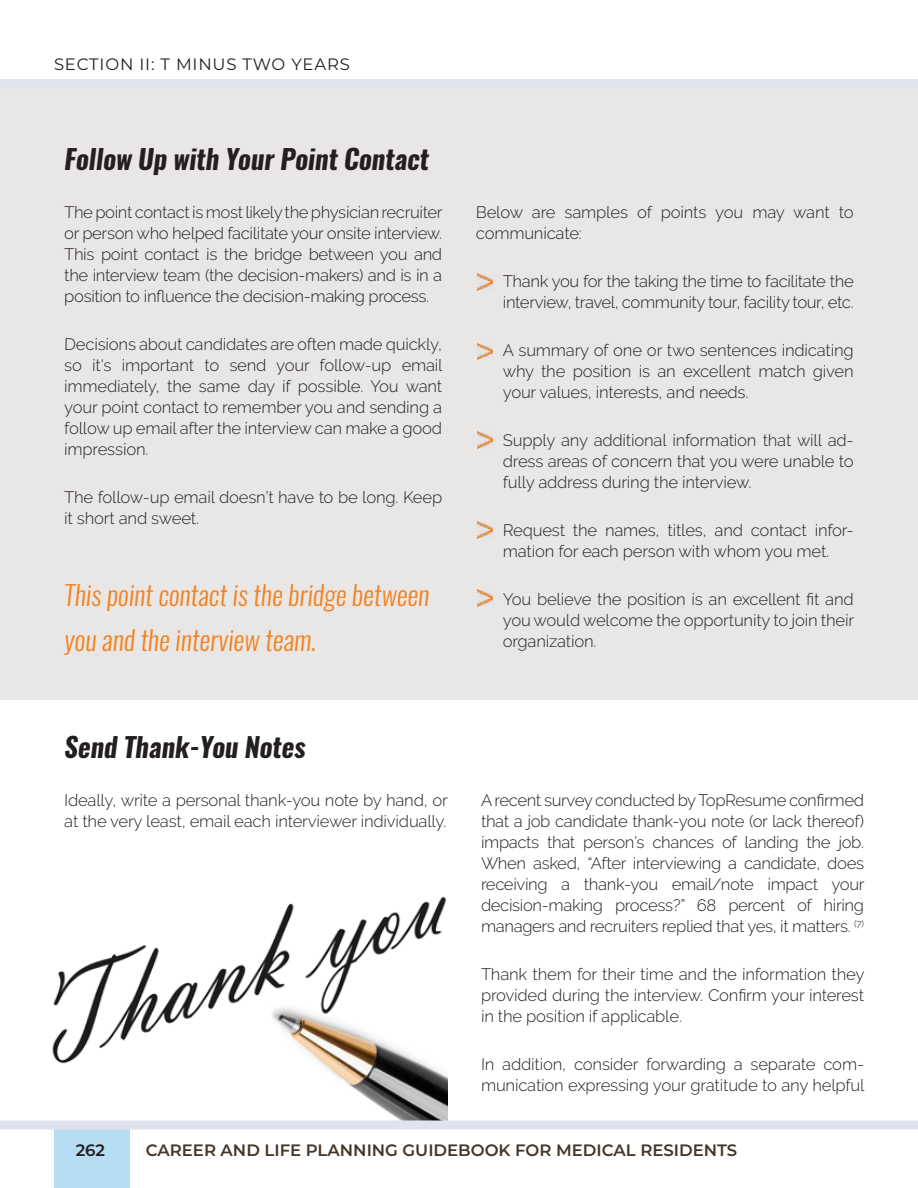
<style>
.page{position:relative;width:918px;height:1188px;background:#fff}
.page>*{position:absolute;margin:0;border:0;box-sizing:border-box;transform-origin:0 0}
.t1{font:italic 300 27px/45px "Oswald";color:#f48120}
.t2{font:italic 700 27px "Oswald";letter-spacing:-.005em;color:#231f20}
.t3{font:300 16.5px/21px "Raleway";letter-spacing:-.005em;color:#231f20;text-align:justify}
.t4{font:600 16.5px "Montserrat";color:#43362a}
.t5{font:16.5px "Montserrat";letter-spacing:.05em;color:#231f20}
.t6{font:600 16.5px "Montserrat";color:#231f20}
</style>
<div class="page">
<img style="left:52px;top:896px;width:395px;height:224px">
<div style="left:0;top:85px;width:918px;height:615px;background:#e8e7e5"></div>
<div style="left:0;top:79px;width:918px;height:9px;background:#e1e2ef"></div>
<img style="left:477px;top:274px;width:16px;height:16px">
<img style="left:477px;top:343px;width:16px;height:17px">
<img style="left:477px;top:432px;width:16px;height:17px">
<img style="left:477px;top:522px;width:16px;height:17px">
<img style="left:477px;top:590px;width:16px;height:17px">
<div style="left:55px;top:1128px;width:75px;height:60px;background:#b7ddf5"></div>
<div style="left:0;top:1120px;width:918px;height:10px;background:#e1e2ef"></div>
<p class="t5" style="left:54px;top:53px;width:297px">SECTION II: T MINUS TWO YEARS</p>
<h1 class="t2" style="left:64px;top:140px;width:366px">Follow Up with Your Point Contact</h1>
<p class="t3" style="left:64px;top:201px;width:380px">The point contact is most likely the physician recruiter or person who helped facilitate your onsite interview.<br>This point contact is the bridge between you and the interview team (the decision-makers) and is in a position to influence the decision-making process.</p>
<p class="t3" style="left:64px;top:333px;width:380px">Decisions about candidates are often made quickly, so it's important to send your follow-up email immediately, the same day if possible. You want your point contact to remember you and sending a follow up email after the interview can make a good impression.</p>
<p class="t3" style="left:64px;top:486px;width:380px">The follow-up email doesn’t have to be long. Keep it short and sweet.</p>
<h1 class="t1" style="left:64px;top:572px;width:366px">This point contact is the bridge between you and the interview team.</h1>
<p class="t3" style="left:476px;top:202px;width:380px">Below are samples of points you may want to communicate:</p>
<p class="t3" style="left:503px;top:271px;width:353px">Thank you for the taking the time to facilitate the interview, travel, community tour, facility tour, etc.</p>
<p class="t3" style="left:503px;top:340px;width:353px">A summary of one or two sentences indicating why the position is an excellent match given your values, interests, and needs.</p>
<p class="t3" style="left:503px;top:430px;width:353px">Supply any additional information that will ad&shy;dress areas of concern that you were unable to fully address during the interview.</p>
<p class="t3" style="left:503px;top:520px;width:353px">Request the names, titles, and contact infor&shy;mation for each person with whom you met.</p>
<p class="t3" style="left:503px;top:589px;width:353px">You believe the position is an excellent fit and you would welcome the opportunity to join their organization.</p>
<h1 class="t2" style="left:64px;top:729px;width:243px">Send Thank-You Notes</h1>
<p class="t3" style="left:64px;top:790px;width:385px">Ideally, write a personal thank-you note by hand, or at the very least, email each interviewer individually.</p>
<p class="t3" style="left:481px;top:790px;width:385px">A recent survey conducted by TopResume confirmed that a job candidate thank-you note (or lack thereof) impacts that person’s chances of landing the job.<br>When asked, “After interviewing a candidate, does receiving a thank-you email/note impact your decision-making process?” 68 percent of hiring managers and recruiters replied that yes, it matters. <sup>(7)</sup></p>
<p class="t3" style="left:481px;top:964px;width:385px">Thank them for their time and the information they provided during the interview. Confirm your interest in the position if applicable.</p>
<p class="t3" style="left:481px;top:1054px;width:385px">In addition, consider forwarding a separate com&shy;munication expressing your gratitude to any helpful</p>
<p class="t6" style="left:76px;top:1138px;width:31px">262</p>
<p class="t4" style="left:146px;top:1138px;width:593px">CAREER AND LIFE PLANNING GUIDEBOOK FOR MEDICAL RESIDENTS</p>
</div>
